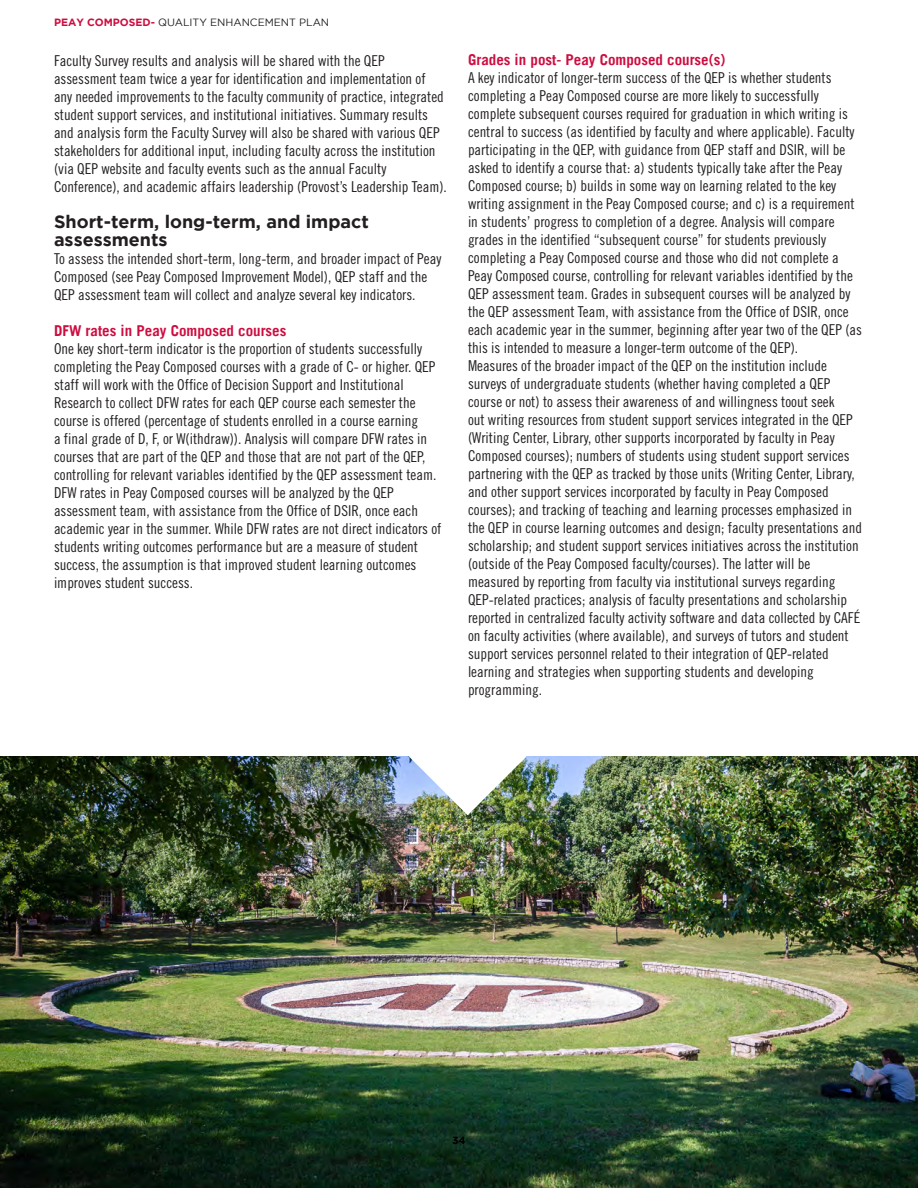
<style>
.page{position:relative;width:918px;height:1188px;background:#fff}
.page>*{position:absolute;margin:0;border:0;box-sizing:border-box;transform-origin:0 0}
.t1{font:700 18px/18px "Gotham";color:#231f20}
.t2{font:15px/18px "Trade Gothic Cond Eighteen";color:#231f20}
.t3{font:700 15px "Trade Gothic LT";color:#cd0d40}
.t4{font:10.5px "Gotham";color:#231f20}
.t5{font:700 10.5px "Gotham";color:#000}
.s1{font-weight:700;color:#cd0d40}
</style>
<div class="page">
<img style="left:0;top:756px;width:918px;height:432px">
<img style="left:409px;top:756px;width:117px;height:59px">
<p class="t4" style="left:54px;top:17px;width:277px"><span class="s1">PEAY COMPOSED-</span> QUALITY ENHANCEMENT PLAN</p>
<p class="t2" style="left:54px;top:51px;width:394px">Faculty Survey results and analysis will be shared with the QEP assessment team twice a year for identification and implementation of any needed improvements to the faculty community of practice, integrated student support services, and institutional initiatives. Summary results and analysis form the Faculty Survey will also be shared with various QEP stakeholders for additional input, including faculty across the institution (via QEP website and faculty events such as the annual Faculty Conference), and academic affairs leadership (Provost’s Leadership Team).</p>
<p class="t1" style="left:54px;top:212px;width:316px">Short-term, long-term, and impact assessments</p>
<p class="t2" style="left:54px;top:249px;width:389px">To assess the intended short-term, long-term, and broader impact of Peay<br>Composed (see Peay Composed Improvement Model), QEP staff and the<br>QEP assessment team will collect and analyze several key indicators.</p>
<p class="t3" style="left:54px;top:321px;width:234px">DFW rates in Peay Composed courses</p>
<p class="t2" style="left:54px;top:339px;width:389px">One key short-term indicator is the proportion of students successfully completing the Peay Composed courses with a grade of C- or higher. QEP staff will work with the Office of Decision Support and Institutional Research to collect DFW rates for each QEP course each semester the course is offered (percentage of students enrolled in a course earning<br>a final grade of D, F, or W(ithdraw)). Analysis will compare DFW rates in courses that are part of the QEP and those that are not part of the QEP, controlling for relevant variables identified by the QEP assessment team.<br>DFW rates in Peay Composed courses will be analyzed by the QEP assessment team, with assistance from the Office of DSIR, once each academic year in the summer. While DFW rates are not direct indicators of students writing outcomes performance but are a measure of student success, the assumption is that improved student learning outcomes improves student success.</p>
<p class="t3" style="left:468px;top:50px;width:259px">Grades in post- Peay Composed course(s)</p>
<p class="t2" style="left:468px;top:68px;width:396px">A key indicator of longer-term success of the QEP is whether students completing a Peay Composed course are more likely to successfully complete subsequent courses required for graduation in which writing is central to success (as identified by faculty and where applicable). Faculty participating in the QEP, with guidance from QEP staff and DSIR, will be asked to identify a course that: a) students typically take after the Peay Composed course; b) builds in some way on learning related to the key writing assignment in the Peay Composed course; and c) is a requirement in students’ progress to completion of a degree. Analysis will compare grades in the identified “subsequent course” for students previously completing a Peay Composed course and those who did not complete a Peay Composed course, controlling for relevant variables identified by the QEP assessment team. Grades in subsequent courses will be analyzed by the QEP assessment Team, with assistance from the Office of DSIR, once each academic year in the summer, beginning after year two of the QEP (as this is intended to measure a longer-term outcome of the QEP).<br>Measures of the broader impact of the QEP on the institution include surveys of undergraduate students (whether having completed a QEP course or not) to assess their awareness of and willingness toout seek<br>out writing resources from student support services integrated in the QEP (Writing Center, Library, other supports incorporated by faculty in Peay Composed courses); numbers of students using student support services partnering with the QEP as tracked by those units (Writing Center, Library, and other support services incorporated by faculty in Peay Composed courses); and tracking of teaching and learning processes emphasized in the QEP in course learning outcomes and design; faculty presentations and scholarship; and student support services initiatives across the institution (outside of the Peay Composed faculty/courses). The latter will be measured by reporting from faculty via institutional surveys regarding QEP-related practices; analysis of faculty presentations and scholarship reported in centralized faculty activity software and data collected by CAFÉ on faculty activities (where available), and surveys of tutors and student support services personnel related to their integration of QEP-related learning and strategies when supporting students and developing programming.</p>
<p class="t5" style="left:452px;top:1134px;width:15px">34</p>
</div>
